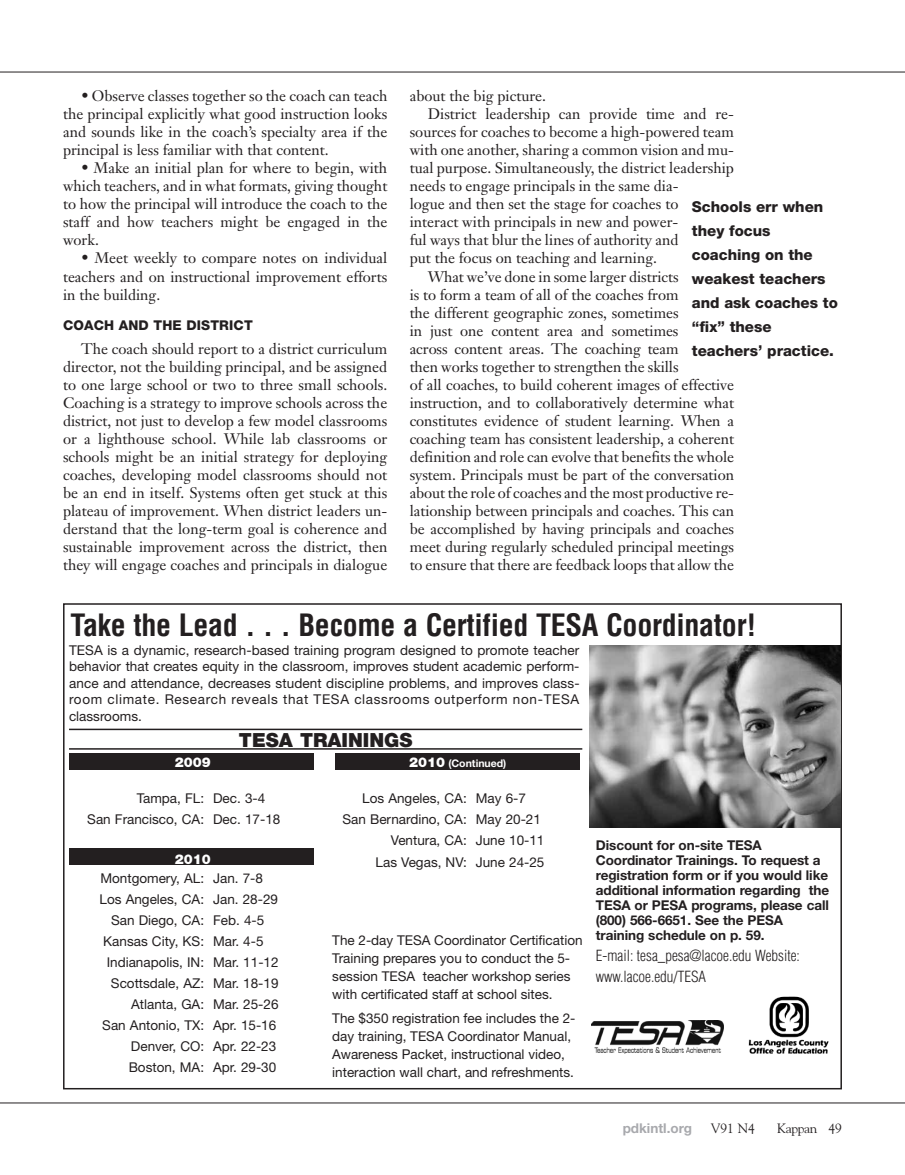
<style>
.page{position:relative;width:905px;height:1175px;background:#fff}
.page>*{position:absolute;margin:0;border:0;box-sizing:border-box;transform-origin:0 0}
.t1{font:700 condensed 30px "Helvetica";letter-spacing:-.01em;color:#231f20}
.t2{font:900 19.5px "Helvetica Neue";color:#231f20}
.t3{font:15px/18px "Janson Text";letter-spacing:-.005em;color:#231f20;text-align:justify}
.t4{font:800 15px/24px "Helvetica Neue";color:#231f20}
.t5{font:300 condensed 15px/21px "Helvetica";color:#231f20}
.t6{font:13.5px/18px "Helvetica Neue";color:#231f20}
.t7{font:700 13.5px/15px "Helvetica Neue";letter-spacing:-.005em;color:#231f20}
.t8{font:800 13.5px "Helvetica Neue";letter-spacing:.01em;color:#231f20}
.t9{font:13.5px "Goudy";letter-spacing:-.015em;color:#231f20}
.t10{font:700 13.5px "Helvetica Neue";color:#a8a9ad}
.t11{font:900 13.5px "Helvetica Neue";color:#fff}
.t12{font:700 10.5px "Helvetica Neue";color:#fff}
.s1{font-weight:900;font-size:13.5px}
</style>
<div class="page">
<hr style="left:0;top:72px;width:904px;height:1px;background:#231f20">
<hr style="left:0;top:1102px;width:904px;height:1px;background:#231f20">
<div style="left:335px;top:753px;width:244px;height:17px;background:#231f20"></div>
<div style="left:69px;top:753px;width:244px;height:17px;background:#231f20"></div>
<div style="left:69px;top:848px;width:244px;height:16px;background:#231f20"></div>
<img style="left:590px;top:645px;width:250px;height:182px">
<img style="left:591px;top:1020px;width:132px;height:33px">
<img style="left:748px;top:996px;width:81px;height:58px">
<hr style="left:69px;top:728px;width:513px;height:2px;background:#231f20">
<hr style="left:69px;top:748px;width:513px;height:1px;background:#231f20">
<p class="t3" style="left:63px;top:89px;width:326px;text-indent:18px">• Observe classes together so the coach can teach the principal explicitly what good instruction looks and sounds like in the coach’s specialty area if the principal is less familiar with that content.</p>
<p class="t3" style="left:63px;top:161px;width:326px;text-indent:18px">• Make an initial plan for where to begin, with which teachers, and in what formats, giving thought to how the principal will introduce the coach to the staff and how teachers might be engaged in the work.</p>
<p class="t3" style="left:63px;top:251px;width:326px;text-indent:18px">• Meet weekly to compare notes on individual teachers and on instructional improvement efforts in the building.</p>
<p class="t8" style="left:63px;top:320px;width:191px">COACH AND THE DISTRICT</p>
<p class="t3" style="left:63px;top:341px;width:326px;text-indent:18px">The coach should report to a district curriculum director, not the building principal, and be assigned to one large school or two to three small schools.<br>Coaching is a strategy to improve schools across the district, not just to develop a few model classrooms or a lighthouse school. While lab classrooms or schools might be an initial strategy for deploying coaches, developing model classrooms should not be an end in itself. Systems often get stuck at this plateau of improvement. When district leaders un&shy;derstand that the long-term goal is coherence and sustainable improvement across the district, then they will engage coaches and principals in dialogue</p>
<p class="t3" style="left:410px;top:89px;width:138px">about the big picture.</p>
<p class="t3" style="left:428px;top:107px;width:308px">District leadership can provide time and re-</p>
<p class="t3" style="left:410px;top:125px;width:326px">sources for coaches to become a high-powered team</p>
<p class="t3" style="left:410px;top:143px;width:326px">with one another, sharing a common vision and mu-</p>
<p class="t3" style="left:410px;top:161px;width:326px">tual purpose. Simultaneously, the district leadership</p>
<p class="t3" style="left:410px;top:179px;width:270px">needs to engage principals in the same dia-</p>
<p class="t3" style="left:410px;top:197px;width:270px">logue and then set the stage for coaches to</p>
<p class="t3" style="left:410px;top:215px;width:270px">interact with principals in new and power-</p>
<p class="t3" style="left:410px;top:233px;width:270px">ful ways that blur the lines of authority and</p>
<p class="t3" style="left:410px;top:251px;width:249px">put the focus on teaching and learning.</p>
<p class="t3" style="left:428px;top:269px;width:252px">What we’ve done in some larger districts</p>
<p class="t3" style="left:410px;top:287px;width:270px">is to form a team of all of the coaches from</p>
<p class="t3" style="left:410px;top:305px;width:270px">the different geographic zones, sometimes</p>
<p class="t3" style="left:410px;top:323px;width:270px">in just one content area and sometimes</p>
<p class="t3" style="left:410px;top:341px;width:270px">across content areas. The coaching team</p>
<p class="t3" style="left:410px;top:359px;width:270px">then works together to strengthen the skills</p>
<p class="t3" style="left:410px;top:377px;width:326px">of all coaches, to build coherent images of effective</p>
<p class="t3" style="left:410px;top:395px;width:326px">instruction, and to collaboratively determine what</p>
<p class="t3" style="left:410px;top:413px;width:326px">constitutes evidence of student learning. When a</p>
<p class="t3" style="left:410px;top:431px;width:326px">coaching team has consistent leadership, a coherent</p>
<p class="t3" style="left:410px;top:449px;width:326px">definition and role can evolve that benefits the whole</p>
<p class="t3" style="left:410px;top:467px;width:326px">system. Principals must be part of the conversation</p>
<p class="t3" style="left:410px;top:485px;width:326px">about the role of coaches and the most productive re-</p>
<p class="t3" style="left:410px;top:503px;width:326px">lationship between principals and coaches. This can</p>
<p class="t3" style="left:410px;top:521px;width:326px">be accomplished by having principals and coaches</p>
<p class="t3" style="left:410px;top:539px;width:326px">meet during regularly scheduled principal meetings</p>
<p class="t3" style="left:410px;top:557px;width:326px">to ensure that there are feedback loops that allow the</p>
<p class="t4" style="left:692px;top:196px;width:147px">Schools err when they focus coaching on the weakest teachers and ask coaches to “fix” these teachers’ practice.</p>
<h1 class="t1" style="left:70px;top:608px;width:687px">Take the Lead . . . Become a Certified TESA Coordinator!</h1>
<p class="t6" style="left:69px;top:643px;width:512px;line-height:16.5px;text-align:justify">TESA is a dynamic, research-based training program designed to promote teacher behavior that creates equity in the classroom, improves student academic perform&shy;ance and attendance, decreases student discipline problems, and improves class&shy;room climate. Research reveals that TESA classrooms outperform non-TESA classrooms.</p>
<p class="t11" style="left:175px;top:757px;width:38px">2009</p>
<p class="t6" style="left:87px;top:789px;width:194px;line-height:21px;text-indent:50px">Tampa, FL: Dec. 3-4<br>San Francisco, CA: Dec. 17-18</p>
<p class="t11" style="left:175px;top:853px;width:38px">2010</p>
<p class="t6" style="left:100px;top:870px;width:164px">Montgomery, AL: Jan. 7-8</p>
<p class="t6" style="left:100px;top:891px;width:180px">Los Angeles, CA: Jan. 28-29</p>
<p class="t6" style="left:111px;top:912px;width:155px">San Diego, CA: Feb. 4-5</p>
<p class="t6" style="left:103px;top:933px;width:162px">Kansas City, KS: Mar. 4-5</p>
<p class="t6" style="left:107px;top:954px;width:173px">Indianapolis, IN: Mar. 11-12</p>
<p class="t6" style="left:111px;top:975px;width:169px">Scottsdale, AZ: Mar. 18-19</p>
<p class="t6" style="left:131px;top:996px;width:149px">Atlanta, GA: Mar. 25-26</p>
<p class="t6" style="left:102px;top:1017px;width:175px">San Antonio, TX: Apr. 15-16</p>
<p class="t6" style="left:131px;top:1038px;width:147px">Denver, CO: Apr. 22-23</p>
<p class="t6" style="left:129px;top:1059px;width:149px">Boston, MA: Apr. 29-30</p>
<h2 class="t2" style="left:239px;top:733px;width:175px">TESA TRAININGS</h2>
<p class="t12" style="left:409px;top:760px;width:99px"><span class="s1">2010</span> (Continued)</p>
<p class="t6" style="left:362px;top:791px;width:165px">Los Angeles, CA: May 6-7</p>
<p class="t6" style="left:342px;top:812px;width:200px">San Bernardino, CA: May 20-21</p>
<p class="t6" style="left:391px;top:833px;width:155px">Ventura, CA: June 10-11</p>
<p class="t6" style="left:375px;top:854px;width:170px">Las Vegas, NV: June 24-25</p>
<p class="t7" style="left:596px;top:839px;width:235px">Discount for on-site TESA<br>Coordinator Trainings. To request a registration form or if you would like additional information regarding the<br>TESA or PESA programs, please call (800) 566-6651. See the PESA training schedule on p. 59.</p>
<p class="t5" style="left:596px;top:945px;width:206px">E-mail: tesa_pesa@lacoe.edu Website: www.lacoe.edu/TESA</p>
<p class="t6" style="left:332px;top:932px;width:252px">The 2-day TESA Coordinator Certification Training prepares you to conduct the 5- session TESA teacher workshop series with certificated staff at school sites.</p>
<p class="t6" style="left:332px;top:1010px;width:245px">The $350 registration fee includes the 2- day training, TESA Coordinator Manual, Awareness Packet, instructional video, interaction wall chart, and refreshments.</p>
<p class="t10" style="left:622px;top:1122px;width:71px">pdkintl.org</p>
<p class="t9" style="left:710px;top:1120px;width:46px">V91 N4</p>
<p class="t9" style="left:777px;top:1120px;width:66px">Kappan 49</p>
</div>
